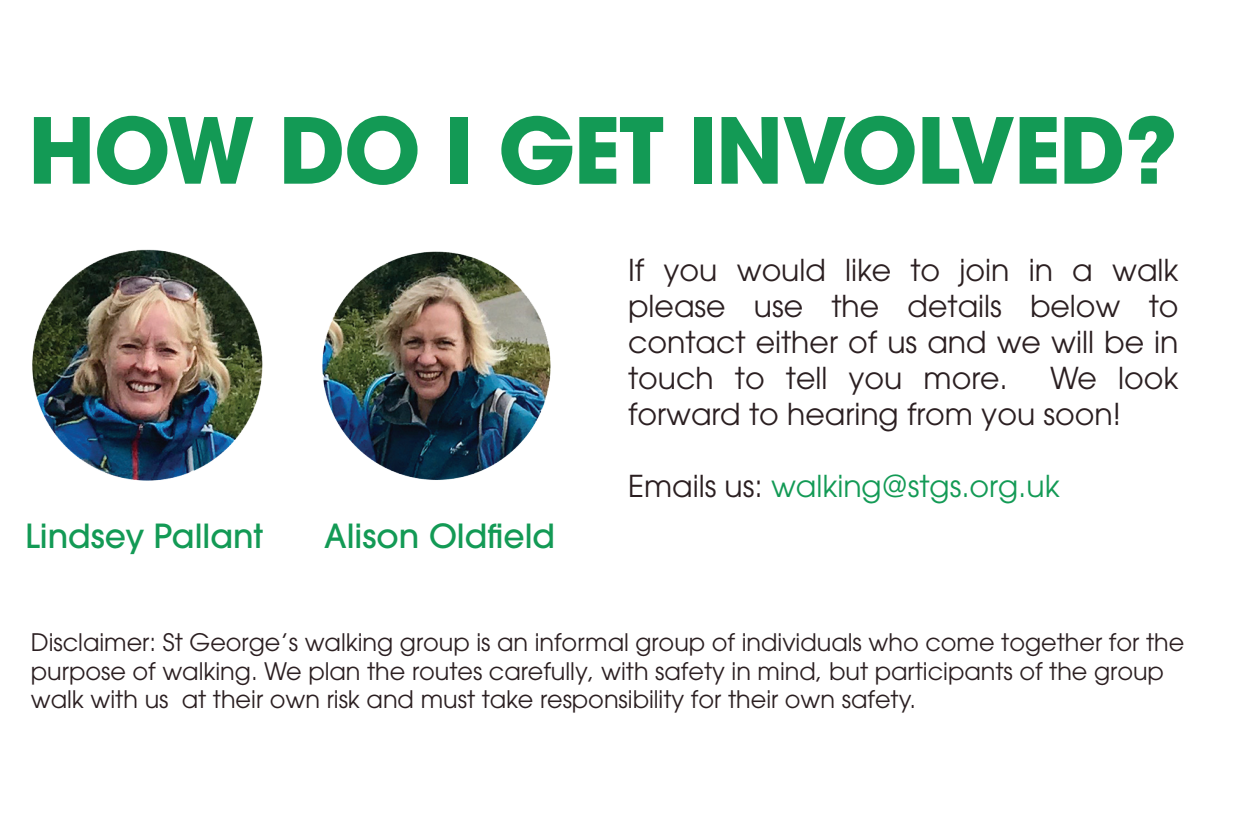
<style>
.page{position:relative;width:1251px;height:815px;background:#fff}
.page>*{position:absolute;margin:0;border:0;box-sizing:border-box;transform-origin:0 0}
.t1{font:700 90px "ITC Avant Garde Pro";letter-spacing:-.02em;color:#139a55}
.t2{font:500 33px "ITC Avant Garde Pro";color:#139a55}
.t3{font:30px/36px "ITC Avant Garde Pro";color:#2b1f21;text-align:justify}
.t4{font:30px "ITC Avant Garde Pro";color:#139a55}
.t5{font:24px/28.8px "ITC Avant Garde Pro";color:#2b1f21}
.s1{color:#2b1f21}
</style>
<div class="page">
<img style="left:322px;top:251px;width:229px;height:229px">
<img style="left:32px;top:249px;width:231px;height:232px">
<h1 class="t1" style="left:28px;top:90px;width:1151px">HOW DO I GET INVOLVED?</h1>
<p class="t3" style="left:628px;top:251px;width:552px">If you would like to join in a walk please use the details below to contact either of us and we will be in touch to tell you more.</p>
<p class="t3" style="left:628px;top:359px;width:552px;text-indent:422px">We look forward to hearing from you soon!</p>
<h2 class="t2" style="left:25px;top:515px;width:239px">Lindsey Pallant</h2>
<h2 class="t2" style="left:324px;top:515px;width:233px">Alison Oldfield</h2>
<p class="t4" style="left:628px;top:467px;width:433px"><span class="s1">Emails us:</span> walking@stgs.org.uk</p>
<p class="t5" style="left:31px;top:627px;width:1155px">Disclaimer: St George’s walking group is an informal group of individuals who come together for the purpose of walking. We plan the routes carefully, with safety in mind, but participants of the group walk with us at their own risk and must take responsibility for their own safety.</p>
</div>
